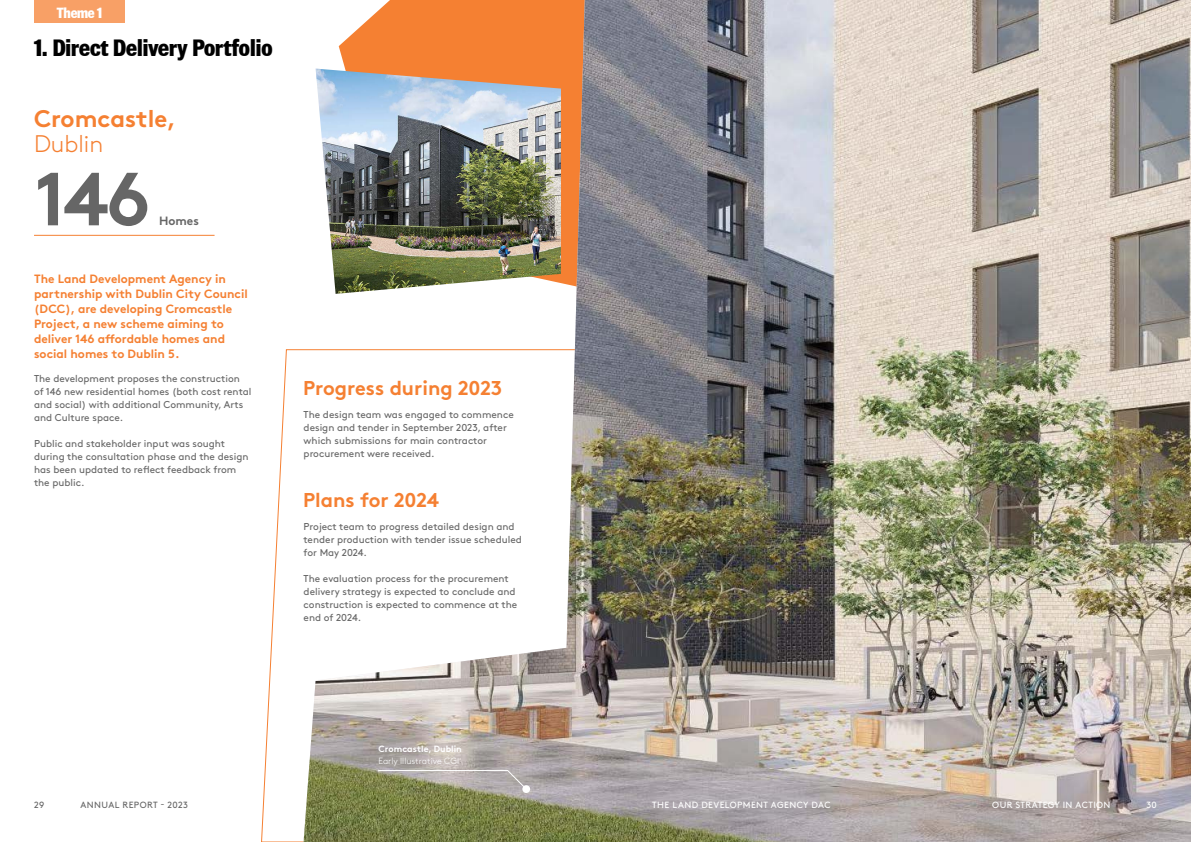
<style>
.page{position:relative;width:1191px;height:842px;background:#fff}
.page>*{position:absolute;margin:0;border:0;box-sizing:border-box;transform-origin:0 0}
.t1{font:700 75px "Brown";color:#666}
.t2{font:800 24px "Brown";color:#000}
.t3{font:700 24px "Brown";color:#f58032}
.t4{font:300 24px "Brown";color:#f58032}
.t5{font:700 20px "Brown";color:#f58032}
.t6{font:800 15px "Brown";letter-spacing:-.02em;color:#fff}
.t7{font:700 12px/15px "Brown";color:#f58032}
.t8{font:700 12px "Brown";color:#666}
.t9{font:10px/13px "Brown";color:#666}
.t10{font:9px "Brown";letter-spacing:.045em;color:#fff}
.t11{font:300 9px "Brown";color:#fff}
.t12{font:9px "Brown";letter-spacing:.045em;color:#666}
.t13{font:700 9px "Brown";color:#fff}
</style>
<div class="page">
<svg style="left:261px;top:349px;width:42px;height:493px"></svg>
<hr style="left:34px;top:235px;width:180px;height:1px;background:#f58032">
<div style="left:34px;top:0;width:91px;height:23px;background:#f8a066"></div>
<img style="left:303px;top:0;width:888px;height:842px">
<svg style="left:378px;top:770px;width:149px;height:20px;background:#aaa797"></svg>
<div style="left:522px;top:785px;width:8px;height:8px;background:#fff;border-radius:50%"></div>
<h3 class="t6" style="left:57px;top:5px;width:47px">Theme 1</h3>
<h2 class="t2" style="left:34px;top:34px;width:240px">1. Direct Delivery Portfolio</h2>
<h2 class="t3" style="left:34px;top:99px;width:144px">Cromcastle,</h2>
<h2 class="t4" style="left:34px;top:126px;width:71px">Dublin</h2>
<h1 class="t1" style="left:34px;top:138px;width:118px">146</h1>
<p class="t8" style="left:159px;top:211px;width:41px">Homes</p>
<p class="t7" style="left:34px;top:270px;width:215px">The Land Development Agency in partnership with Dublin City Council (DCC), are developing Cromcastle<br>Project, a new scheme aiming to deliver 146 affordable homes and social homes to Dublin 5.</p>
<p class="t9" style="left:34px;top:371px;width:219px">The development proposes the construction of 146 new residential homes (both cost rental and social) with additional Community, Arts and Culture space.</p>
<p class="t9" style="left:34px;top:436px;width:216px">Public and stakeholder input was sought during the consultation phase and the design has been updated to reflect feedback from the public.</p>
<h3 class="t5" style="left:303px;top:371px;width:201px">Progress during 2023</h3>
<p class="t9" style="left:304px;top:407px;width:212px">The design team was engaged to commence design and tender in September 2023, after which submissions for main contractor procurement were received.</p>
<h3 class="t5" style="left:303px;top:484px;width:138px">Plans for 2024</h3>
<p class="t9" style="left:304px;top:519px;width:220px">Project team to progress detailed design and tender production with tender issue scheduled for May 2024.</p>
<p class="t9" style="left:304px;top:571px;width:215px">The evaluation process for the procurement delivery strategy is expected to conclude and construction is expected to commence at the end of 2024.</p>
<p class="t12" style="left:34px;top:798px;width:12px">29</p>
<p class="t12" style="left:80px;top:798px;width:109px">ANNUAL REPORT - 2023</p>
<p class="t13" style="left:378px;top:742px;width:85px">Cromcastle, Dublin</p>
<p class="t11" style="left:378px;top:754px;width:82px">Early Illustrative CGI</p>
<p class="t10" style="left:652px;top:798px;width:180px">THE LAND DEVELOPMENT AGENCY DAC</p>
<p class="t10" style="left:992px;top:798px;width:120px">OUR STRATEGY IN ACTION</p>
<p class="t10" style="left:1146px;top:798px;width:12px">30</p>
</div>
